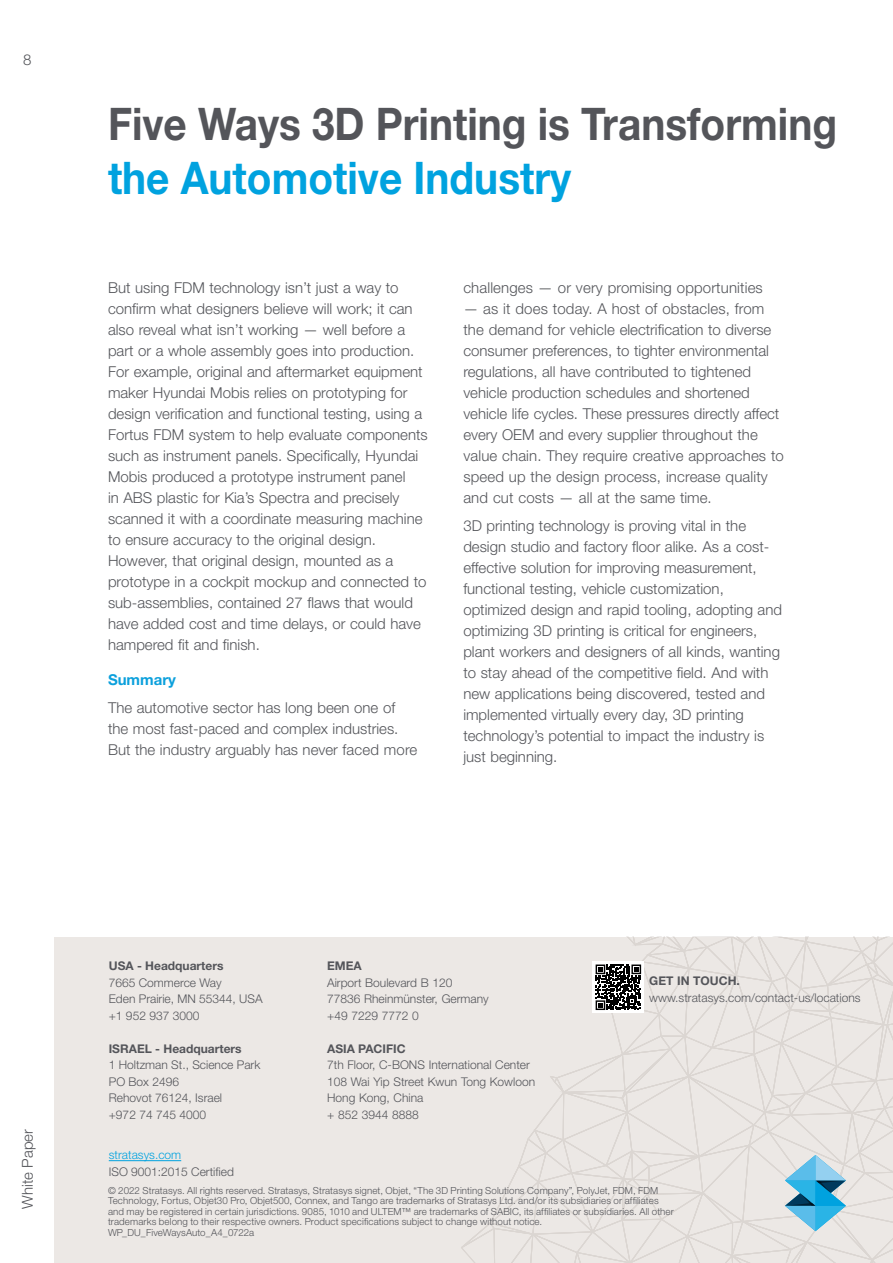
<style>
.page{position:relative;width:893px;height:1263px;background:#fff}
.page>*{position:absolute;margin:0;border:0;box-sizing:border-box;transform-origin:0 0}
.t1{font:700 45px "Helvetica Neue LT Std";color:#54555a;scale:.9 1}
.t2{font:700 45px "Helvetica Neue LT Std";color:#00a2df;scale:.9 1}
.t3{font:300 15px/21px "Helvetica Neue LT Std";color:#54555a}
.t4{font:700 15px "Helvetica Neue LT Std";color:#0ca0dc}
.t5{font:300 12px/16.5px "Helvetica Neue LT Std";color:#54555a}
.t6{font:700 12px "Helvetica Neue LT Std";color:#54555a}
.t7{font:300 12px "Helvetica Neue LT Std";color:#00a2df}
.t8{font:300 9.75px/10.5px "Helvetica Neue LT Std";letter-spacing:.01em;color:#54555a}
</style>
<div class="page">
<div style="left:54px;top:937px;width:839px;height:326px;background:#ece8e5"></div>
<hr style="left:109px;top:1160px;width:72px;height:1px;background:#00a2df">
<svg style="left:461px;top:937px;width:432px;height:326px"></svg>
<p class="t3" style="left:23px;top:49px;width:10px">8</p>
<h1 class="t1" style="left:108px;top:96px;width:812px">Five Ways 3D Printing is Transforming</h1>
<h1 class="t2" style="left:108px;top:150px;width:516px">the Automotive Industry</h1>
<p class="t3" style="left:108px;top:277px;width:321px">But using FDM technology isn’t just a way to confirm what designers believe will work; it can also reveal what isn’t working — well before a part or a whole assembly goes into production.<br>For example, original and aftermarket equipment maker Hyundai Mobis relies on prototyping for design verification and functional testing, using a Fortus FDM system to help evaluate components such as instrument panels. Specifically, Hyundai Mobis produced a prototype instrument panel<br>in ABS plastic for Kia’s Spectra and precisely scanned it with a coordinate measuring machine to ensure accuracy to the original design.<br>However, that original design, mounted as a prototype in a cockpit mockup and connected to sub-assemblies, contained 27 flaws that would have added cost and time delays, or could have hampered fit and finish.</p>
<p class="t4" style="left:108px;top:670px;width:70px">Summary</p>
<p class="t3" style="left:108px;top:696px;width:311px">The automotive sector has long been one of the most fast-paced and complex industries.<br>But the industry arguably has never faced more</p>
<p class="t3" style="left:463px;top:277px;width:301px">challenges — or very promising opportunities</p>
<p class="t3" style="left:463px;top:298px;width:322px">— as it does today. A host of obstacles, from the demand for vehicle electrification to diverse consumer preferences, to tighter environmental regulations, all have contributed to tightened vehicle production schedules and shortened vehicle life cycles. These pressures directly affect every OEM and every supplier throughout the value chain. They require creative approaches to speed up the design process, increase quality and cut costs — all at the same time.</p>
<p class="t3" style="left:463px;top:515px;width:320px">3D printing technology is proving vital in the design studio and factory floor alike. As a cost&shy;effective solution for improving measurement, functional testing, vehicle customization, optimized design and rapid tooling, adopting and optimizing 3D printing is critical for engineers, plant workers and designers of all kinds, wanting to stay ahead of the competitive field. And with new applications being discovered, tested and implemented virtually every day, 3D printing technology’s potential to impact the industry is just beginning.</p>
<p class="t3" style="left:17px;top:1209px;width:82px;rotate:-90deg">White Paper</p>
<p class="t6" style="left:109px;top:959px;width:116px">USA - Headquarters</p>
<p class="t5" style="left:109px;top:974px;width:155px">7665 Commerce Way<br>Eden Prairie, MN 55344, USA +1 952 937 3000</p>
<p class="t6" style="left:109px;top:1041px;width:134px">ISRAEL - Headquarters</p>
<p class="t5" style="left:109px;top:1056px;width:153px">1 Holtzman St., Science Park<br>PO Box 2496<br>Rehovot 76124, Israel<br>+972 74 745 4000</p>
<p class="t7" style="left:109px;top:1148px;width:74px">stratasys.com</p>
<p class="t5" style="left:109px;top:1163px;width:127px">ISO 9001:2015 Certified</p>
<p class="t6" style="left:327px;top:959px;width:36px">EMEA</p>
<p class="t5" style="left:327px;top:974px;width:163px">Airport Boulevard B 120<br>77836 Rheinmünster, Germany +49 7229 7772 0</p>
<p class="t6" style="left:327px;top:1041px;width:80px">ASIA PACIFIC</p>
<p class="t5" style="left:327px;top:1056px;width:210px">7th Floor, C-BONS International Center<br>108 Wai Yip Street Kwun Tong Kowloon<br>Hong Kong, China<br>+ 852 3944 8888</p>
<p class="t6" style="left:649px;top:974px;width:92px">GET IN TOUCH.</p>
<p class="t5" style="left:649px;top:989px;width:213px">www.stratasys.com/contact-us/locations</p>
<p class="t8" style="left:108px;top:1185px;width:567px">© 2022 Stratasys. All rights reserved. Stratasys, Stratasys signet, Objet, “The 3D Printing Solutions Company”, PolyJet, FDM, FDM Technology, Fortus, Objet30 Pro, Objet500, Connex, and Tango are trademarks of Stratasys Ltd. and/or its subsidiaries or affiliates and may be registered in certain jurisdictions. 9085, 1010 and ULTEM™ are trademarks of SABIC, its affiliates or subsidiaries. All other trademarks belong to their respective owners. Product specifications subject to change without notice.<br>WP_DU_FiveWaysAuto_A4_0722a</p>
</div>
